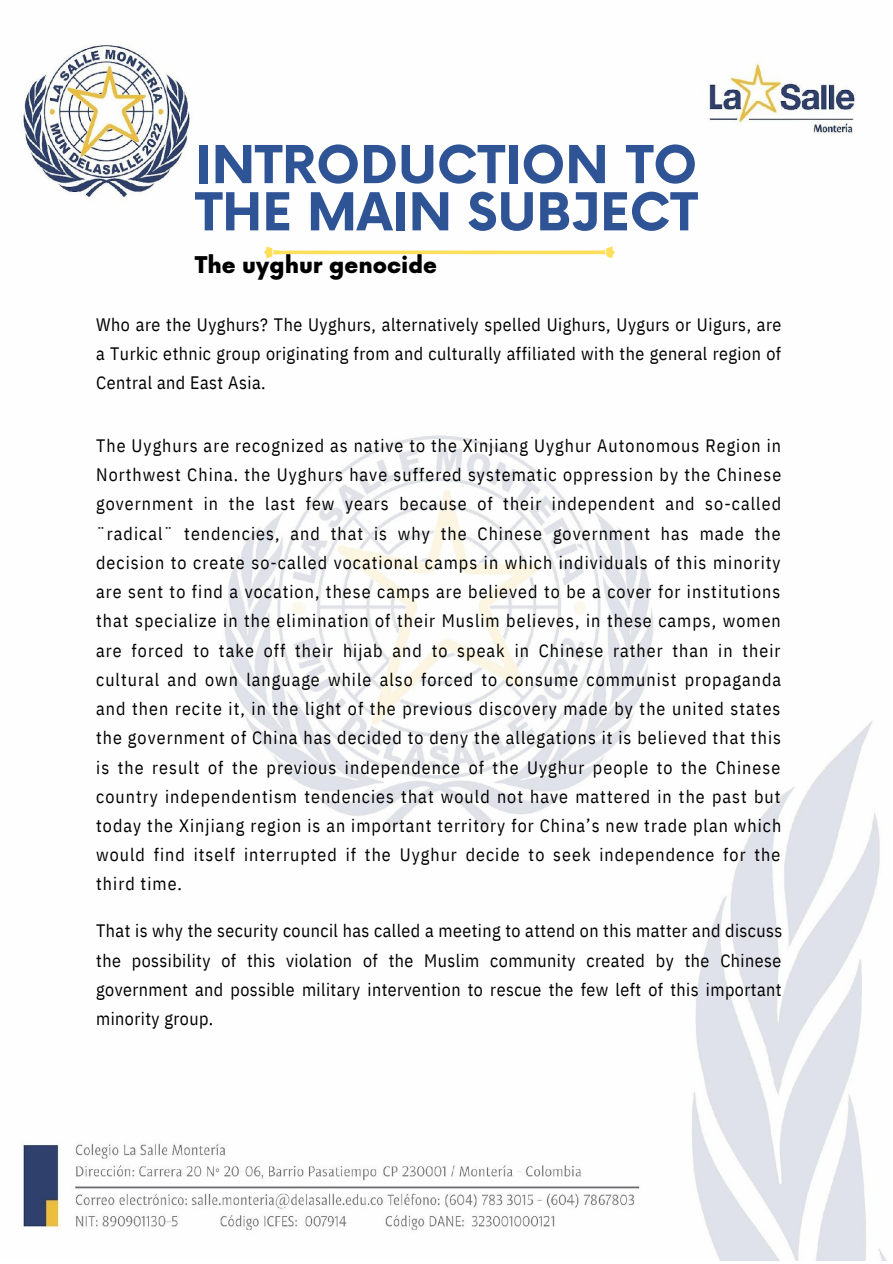
<style>
.page{position:relative;width:893px;height:1264px;background:#fff}
.page>*{position:absolute;margin:0;border:0;box-sizing:border-box;transform-origin:0 0}
.t1{font:700 50.85px/47.2px "Now";color:#2f5496}
.t2{font:900 22.5px "Now";color:#000}
.t3{font:18px/29.2px "IBM Plex Sans Cond";letter-spacing:.03em;color:#000;text-align:justify}
</style>
<div class="page">
<img style="left:21px;top:44px;width:865px;height:1216px">
<svg style="left:263px;top:246px;width:352px;height:12px"></svg>
<h1 class="t1" style="left:195px;top:144px;width:503px">INTRODUCTION TO<br>THE MAIN SUBJECT</h1>
<p class="t2" style="left:195px;top:253px;width:243px">The uyghur genocide</p>
<p class="t3" style="left:96px;top:309px;width:686px">Who are the Uyghurs? The Uyghurs, alternatively spelled Uighurs, Uygurs or Uigurs, are a Turkic ethnic group originating from and culturally affiliated with the general region of Central and East Asia.</p>
<p class="t3" style="left:96px;top:430px;width:686px">The Uyghurs are recognized as native to the Xinjiang Uyghur Autonomous Region in Northwest China. the Uyghurs have suffered systematic oppression by the Chinese government in the last few years because of their independent and so-called ¨radical¨ tendencies, and that is why the Chinese government has made the decision to create so-called vocational camps in which individuals of this minority are sent to find a vocation, these camps are believed to be a cover for institutions that specialize in the elimination of their Muslim believes, in these camps, women are forced to take off their hijab and to speak in Chinese rather than in their cultural and own language while also forced to consume communist propaganda and then recite it, in the light of the previous discovery made by the united states the government of China has decided to deny the allegations it is believed that this is the result of the previous independence of the Uyghur people to the Chinese country independentism tendencies that would not have mattered in the past but today the Xinjiang region is an important territory for China’s new trade plan which would find itself interrupted if the Uyghur decide to seek independence for the third time.</p>
<p class="t3" style="left:96px;top:915px;width:687px">That is why the security council has called a meeting to attend on this matter and discuss the possibility of this violation of the Muslim community created by the Chinese government and possible military intervention to rescue the few left of this important minority group.</p>
</div>
